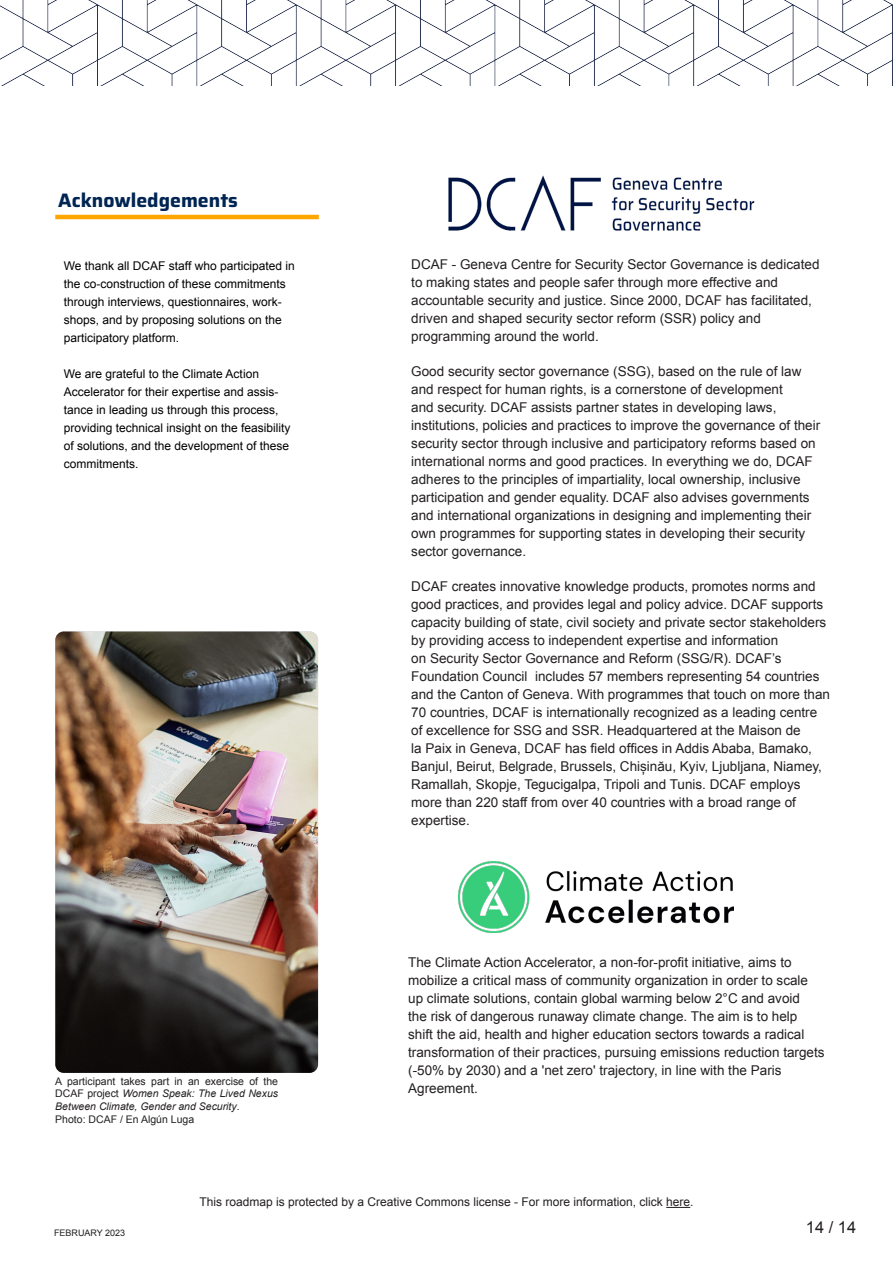
<style>
.page{position:relative;width:893px;height:1263px;background:#fff}
.page>*{position:absolute;margin:0;border:0;box-sizing:border-box;transform-origin:0 0}
.t1{font:700 19.5px "Saira";color:#002553}
.t2{font:16.5px "Arial";color:#231f20}
.t3{font:13.5px/18px "Arial";color:#231f20}
.t4{font:12px/18px "Arial";color:#000}
.TEXTE_COURANT{font:12px "Arial";color:#231f20}
.t5{font:10.5px/12.6px "Arial";color:#231f20}
.t6{font:9px "Arial";color:#231f20}
.s1{font-style:italic}
</style>
<div class="page">
<img style="left:55px;top:631px;width:263px;height:442px">
<img style="left:459px;top:861px;width:274px;height:71px">
<img style="left:448px;top:175px;width:307px;height:56px">
<hr style="left:55px;top:215px;width:264px;height:4px;background:#ffa700">
<img style="left:0;top:0;width:893px;height:85px">
<svg style="left:666px;top:1207px;width:24px;height:1px"></svg>
<h1 class="t1" style="left:58px;top:184px;width:181px">Acknowledgements</h1>
<p class="t4" style="left:64px;top:257px;width:232px">We thank all DCAF staff who participated in the co-construction of these commitments through interviews, questionnaires, work&shy;shops, and by proposing solutions on the participatory platform.</p>
<p class="t4" style="left:64px;top:365px;width:228px">We are grateful to the Climate Action Accelerator for their expertise and assis&shy;tance in leading us through this process, providing technical insight on the feasibility of solutions, and the development of these commitments.</p>
<p class="t5" style="left:55px;top:1075px;width:224px">A participant takes part in an exercise of the DCAF project <span class="s1">Women Speak: The Lived Nexus Between Climate, Gender and Security</span>.<br>Photo: DCAF / En Algún Luga</p>
<p class="t3" style="left:411px;top:256px;width:410px">DCAF - Geneva Centre for Security Sector Governance is dedicated to making states and people safer through more effective and accountable security and justice. Since 2000, DCAF has facilitated, driven and shaped security sector reform (SSR) policy and programming around the world.</p>
<p class="t3" style="left:411px;top:363px;width:410px">Good security sector governance (SSG), based on the rule of law and respect for human rights, is a cornerstone of development<br>and security. DCAF assists partner states in developing laws, institutions, policies and practices to improve the governance of their security sector through inclusive and participatory reforms based on international norms and good practices. In everything we do, DCAF adheres to the principles of impartiality, local ownership, inclusive participation and gender equality. DCAF also advises governments and international organizations in designing and implementing their own programmes for supporting states in developing their security sector governance.</p>
<p class="t3" style="left:411px;top:578px;width:420px">DCAF creates innovative knowledge products, promotes norms and good practices, and provides legal and policy advice. DCAF supports capacity building of state, civil society and private sector stakeholders by providing access to independent expertise and information<br>on Security Sector Governance and Reform (SSG/R). DCAF’s Foundation Council includes 57 members representing 54 countries and the Canton of Geneva. With programmes that touch on more than 70 countries, DCAF is internationally recognized as a leading centre of excellence for SSG and SSR. Headquartered at the Maison de<br>la Paix in Geneva, DCAF has field offices in Addis Ababa, Bamako, Banjul, Beirut, Belgrade, Brussels, Chișinău, Kyiv, Ljubljana, Niamey, Ramallah, Skopje, Tegucigalpa, Tripoli and Tunis. DCAF employs more than 220 staff from over 40 countries with a broad range of expertise.</p>
<p class="t3" style="left:408px;top:953px;width:418px">The Climate Action Accelerator, a non-for-profit initiative, aims to mobilize a critical mass of community organization in order to scale up climate solutions, contain global warming below 2°C and avoid<br>the risk of dangerous runaway climate change. The aim is to help shift the aid, health and higher education sectors towards a radical transformation of their practices, pursuing emissions reduction targets (-50% by 2030) and a 'net zero' trajectory, in line with the Paris Agreement.</p>
<p class="t6" style="left:54px;top:1227px;width:73px">FEBRUARY 2023</p>
<p class="TEXTE_COURANT" style="left:199px;top:1194px;width:496px">This roadmap is protected by a Creative Commons license - For more information, click here.</p>
<p class="t2" style="left:806px;top:1216px;width:52px">14 / 14</p>
</div>
